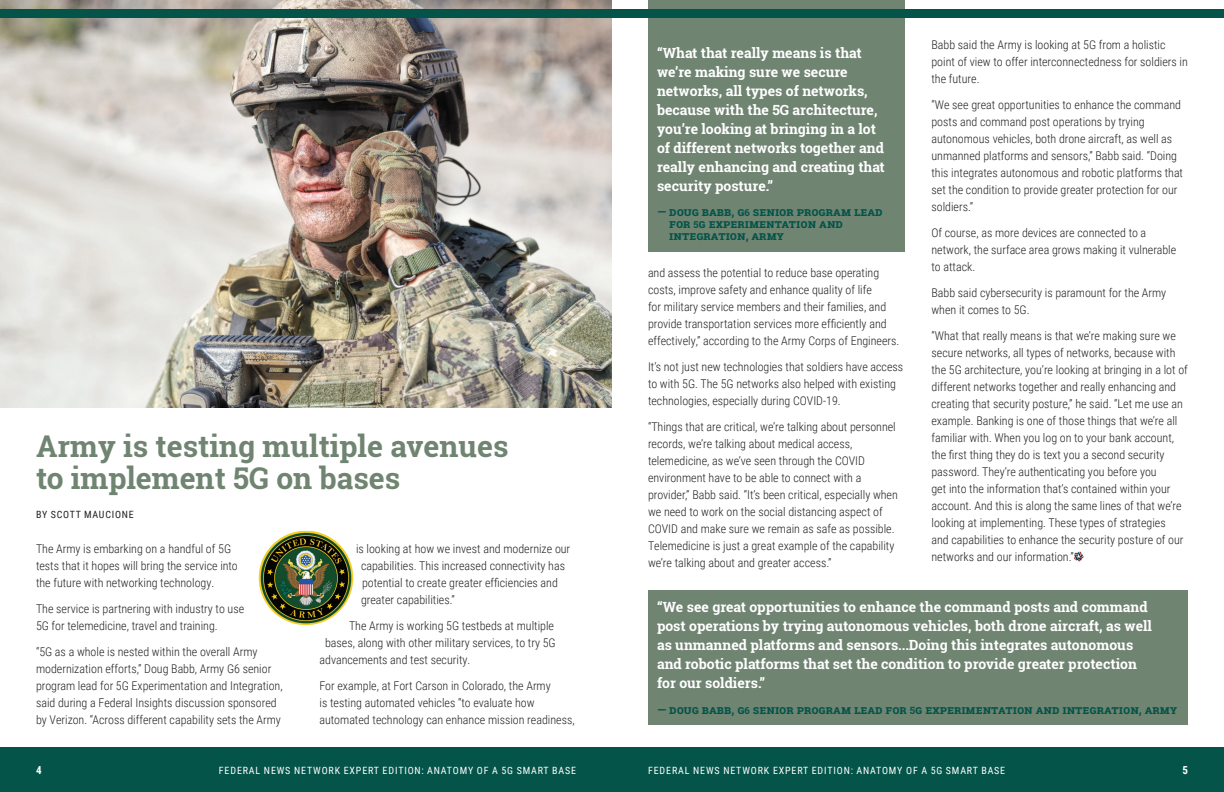
<style>
.page{position:relative;width:1224px;height:792px;background:#fff}
.page>*{position:absolute;margin:0;border:0;box-sizing:border-box;transform-origin:0 0}
.t1{font:700 30px/32px "Roboto Slab";color:#708472}
.t2{font:700 14px/19px "Roboto Slab";color:#fff}
.t3{font:300 12px/17px "Roboto Condensed";color:#231f20}
.t4{font:700 12px/12px "Roboto Slab";color:#045449}
.t5{font:700 11px "Roboto Condensed";color:#fff}
.t6{font:10px "Roboto Condensed";letter-spacing:.085em;color:#fff}
.t7{font:10px "Roboto Condensed";letter-spacing:.075em;color:#231f20}
.s1{font-size:9.5px}
.s2{font-size:10px}
</style>
<div class="page">
<div style="left:612px;top:747px;width:612px;height:45px;background:#045449"></div>
<div style="left:0;top:747px;width:612px;height:45px;background:#045449"></div>
<img style="left:1px;top:0;width:611px;height:408px">
<svg style="left:1074px;top:552px;width:10px;height:10px"></svg>
<div style="left:648px;top:590px;width:540px;height:135px;background:#708472"></div>
<div style="left:0;top:9px;width:612px;height:9px;background:#045449"></div>
<img style="left:259px;top:531px;width:94px;height:94px">
<div style="left:648px;top:0;width:256px;height:251px;background:#708472"></div>
<div style="left:612px;top:9px;width:612px;height:9px;background:#045449"></div>
<h1 class="t1" style="left:36px;top:430px;width:474px">Army is testing multiple avenues to implement 5G on bases</h1>
<p class="t7" style="left:36px;top:507px;width:99px">BY SCOTT MAUCIONE</p>
<p class="t3" style="left:36px;top:539px;width:203px">The Army is embarking on a handful of 5G tests that it hopes will bring the service into the future with networking technology.</p>
<p class="t3" style="left:36px;top:599px;width:210px">The service is partnering with industry to use<br>5G for telemedicine, travel and training.</p>
<p class="t3" style="left:36px;top:642px;width:248px">“5G as a whole is nested within the overall Army modernization efforts,” Doug Babb, Army G6 senior program lead for 5G Experimentation and Integration, said during a Federal Insights discussion sponsored by Verizon. “Across different capability sets the Army</p>
<p class="t3" style="left:361px;top:539px;width:211px;text-indent:-5px">is looking at how we invest and modernize our capabilities. This increased connectivity has potential to create greater efficiencies and greater capabilities.”</p>
<p class="t3" style="left:349px;top:616px;width:207px">The Army is working 5G testbeds at multiple</p>
<p class="t3" style="left:325px;top:633px;width:232px">bases, along with other military services, to try 5G</p>
<p class="t3" style="left:320px;top:650px;width:152px">advancements and test security.</p>
<p class="t3" style="left:320px;top:676px;width:257px">For example, at Fort Carson in Colorado, the Army<br>is testing automated vehicles “to evaluate how automated technology can enhance mission readiness,</p>
<p class="t2" style="left:657px;top:43px;width:229px">“What that really means is that we’re making sure we secure networks, all types of networks, because with the 5G architecture, you’re looking at bringing in a lot of different networks together and really enhancing and creating that security posture.”</p>
<p class="t4" style="left:669px;top:206px;width:214px;text-indent:-12px">— Doug Babb, G<span class="s1">6</span> senior program lead for <span class="s1">5</span>G Experimentation and<br>Integration, Army</p>
<p class="t3" style="left:648px;top:264px;width:253px">and assess the potential to reduce base operating costs, improve safety and enhance quality of life<br>for military service members and their families, and provide transportation services more efficiently and effectively,” according to the Army Corps of Engineers.</p>
<p class="t3" style="left:648px;top:358px;width:257px">It’s not just new technologies that soldiers have access to with 5G. The 5G networks also helped with existing technologies, especially during COVID-19.</p>
<p class="t3" style="left:648px;top:418px;width:251px">“Things that are critical, we’re talking about personnel records, we’re talking about medical access, telemedicine, as we’ve seen through the COVID environment have to be able to connect with a provider,” Babb said. “It’s been critical, especially when we need to work on the social distancing aspect of COVID and make sure we remain as safe as possible.<br>Telemedicine is just a great example of the capability we’re talking about and greater access.”</p>
<p class="t3" style="left:932px;top:35px;width:258px">Babb said the Army is looking at 5G from a holistic point of view to offer interconnectedness for soldiers in the future.</p>
<p class="t3" style="left:932px;top:95px;width:253px">“We see great opportunities to enhance the command posts and command post operations by trying autonomous vehicles, both drone aircraft, as well as unmanned platforms and sensors,” Babb said. “Doing this integrates autonomous and robotic platforms that set the condition to provide greater protection for our soldiers.”</p>
<p class="t3" style="left:932px;top:223px;width:246px">Of course, as more devices are connected to a network, the surface area grows making it vulnerable to attack.</p>
<p class="t3" style="left:932px;top:283px;width:236px">Babb said cybersecurity is paramount for the Army when it comes to 5G.</p>
<p class="t3" style="left:932px;top:326px;width:258px">“What that really means is that we’re making sure we secure networks, all types of networks, because with the 5G architecture, you’re looking at bringing in a lot of different networks together and really enhancing and creating that security posture,” he said. “Let me use an example. Banking is one of those things that we’re all familiar with. When you log on to your bank account, the first thing they do is text you a second security password. They’re authenticating you before you<br>get into the information that’s contained within your account. And this is along the same lines of that we’re looking at implementing. These types of strategies<br>and capabilities to enhance the security posture of our networks and our information.”</p>
<p class="t2" style="left:657px;top:597px;width:497px">“We see great opportunities to enhance the command posts and command post operations by trying autonomous vehicles, both drone aircraft, as well as unmanned platforms and sensors...Doing this integrates autonomous and robotic platforms that set the condition to provide greater protection for our soldiers.”</p>
<p class="t4" style="left:657px;top:703px;width:522px">— Doug Babb, G<span class="s1">6</span> senior program lead for <span class="s2">5</span>G Experimentation and Integration, Army</p>
<p class="t5" style="left:36px;top:762px;width:7px">4</p>
<p class="t6" style="left:219px;top:763px;width:359px">FEDERAL NEWS NETWORK EXPERT EDITION: ANATOMY OF A 5G SMART BASE</p>
<p class="t6" style="left:648px;top:763px;width:359px">FEDERAL NEWS NETWORK EXPERT EDITION: ANATOMY OF A 5G SMART BASE</p>
<p class="t5" style="left:1182px;top:762px;width:7px">5</p>
</div>
